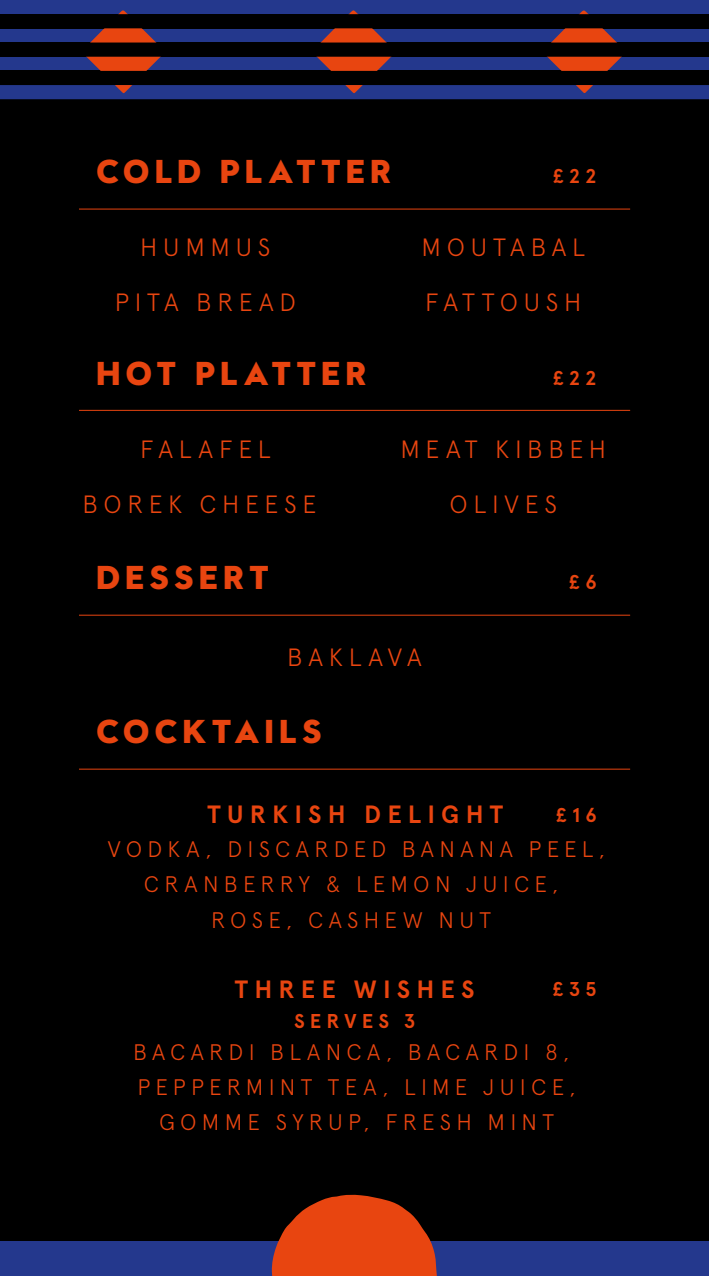
<style>
.page{position:relative;width:709px;height:1276px;background:#000}
.page>*{position:absolute;margin:0;border:0;box-sizing:border-box;transform-origin:0 0}
.t1{font:700 30px "W Sans New";letter-spacing:.22em;color:#e84510}
.t2{font:300 25px "Apercu Pro";letter-spacing:.225em;color:#e84510}
.t3{font:700 25px "Apercu Pro";letter-spacing:.245em;color:#e84510}
.t4{font:300 22.5px/35px "Apercu Pro";letter-spacing:.23em;color:#e84510;text-align:center}
.t5{font:700 20px "Apercu Pro";letter-spacing:.24em;color:#e84510}
</style>
<div class="page">
<div style="left:0;top:0;width:709px;height:14px;background:#24388d"></div>
<div style="left:0;top:28px;width:709px;height:15px;background:#24388d"></div>
<div style="left:0;top:57px;width:709px;height:14px;background:#24388d"></div>
<div style="left:0;top:85px;width:709px;height:14px;background:#24388d"></div>
<svg style="left:81px;top:10px;width:84px;height:83px"></svg>
<svg style="left:312px;top:10px;width:83px;height:83px"></svg>
<svg style="left:542px;top:10px;width:83px;height:83px"></svg>
<div style="left:0;top:1241px;width:709px;height:35px;background:#24388d"></div>
<svg style="left:272px;top:1194px;width:165px;height:82px"></svg>
<hr style="left:79px;top:410px;width:551px;height:1px;background:#e84510">
<hr style="left:79px;top:614px;width:551px;height:1px;background:#e84510">
<hr style="left:79px;top:768px;width:551px;height:1px;background:#e84510">
<hr style="left:79px;top:209px;width:551px;height:1px;background:#e84510">
<h1 class="t1" style="left:97px;top:155px;width:295px">COLD PLATTER</h1>
<p class="t2" style="left:140px;top:229px;width:132px">HUMMUS</p>
<p class="t2" style="left:115px;top:284px;width:183px">PITA BREAD</p>
<h1 class="t1" style="left:97px;top:357px;width:270px">HOT PLATTER</h1>
<p class="t5" style="left:553px;top:161px;width:46px">£22</p>
<p class="t2" style="left:421px;top:229px;width:165px">MOUTABAL</p>
<p class="t2" style="left:425px;top:284px;width:158px">FATTOUSH</p>
<p class="t5" style="left:553px;top:362px;width:46px">£22</p>
<p class="t2" style="left:140px;top:431px;width:132px">FALAFEL</p>
<p class="t2" style="left:82px;top:486px;width:235px">BOREK CHEESE</p>
<h1 class="t1" style="left:97px;top:561px;width:173px">DESSERT</h1>
<p class="t2" style="left:400px;top:431px;width:207px">MEAT KIBBEH</p>
<p class="t2" style="left:449px;top:486px;width:109px">OLIVES</p>
<p class="t5" style="left:569px;top:567px;width:30px">£ 6</p>
<p class="t2" style="left:287px;top:638px;width:136px">BAKLAVA</p>
<h1 class="t1" style="left:97px;top:715px;width:225px">COCKTAILS</h1>
<p class="t3" style="left:207px;top:795px;width:297px">TURKISH DELIGHT</p>
<p class="t5" style="left:556px;top:799px;width:42px">£16</p>
<p class="t4" style="left:108px;top:830px;width:498px">VODKA, DISCARDED BANANA PEEL,<br>CRANBERRY &amp; LEMON JUICE,<br>ROSE, CASHEW NUT</p>
<p class="t3" style="left:235px;top:970px;width:241px">THREE WISHES</p>
<p class="t5" style="left:294px;top:1006px;width:123px">SERVES 3</p>
<p class="t5" style="left:552px;top:974px;width:46px">£35</p>
<p class="t4" style="left:133px;top:1032px;width:444px">BACARDI BLANCA, BACARDI 8,<br>PEPPERMINT TEA, LIME JUICE,<br>GOMME SYRUP, FRESH MINT</p>
</div>
